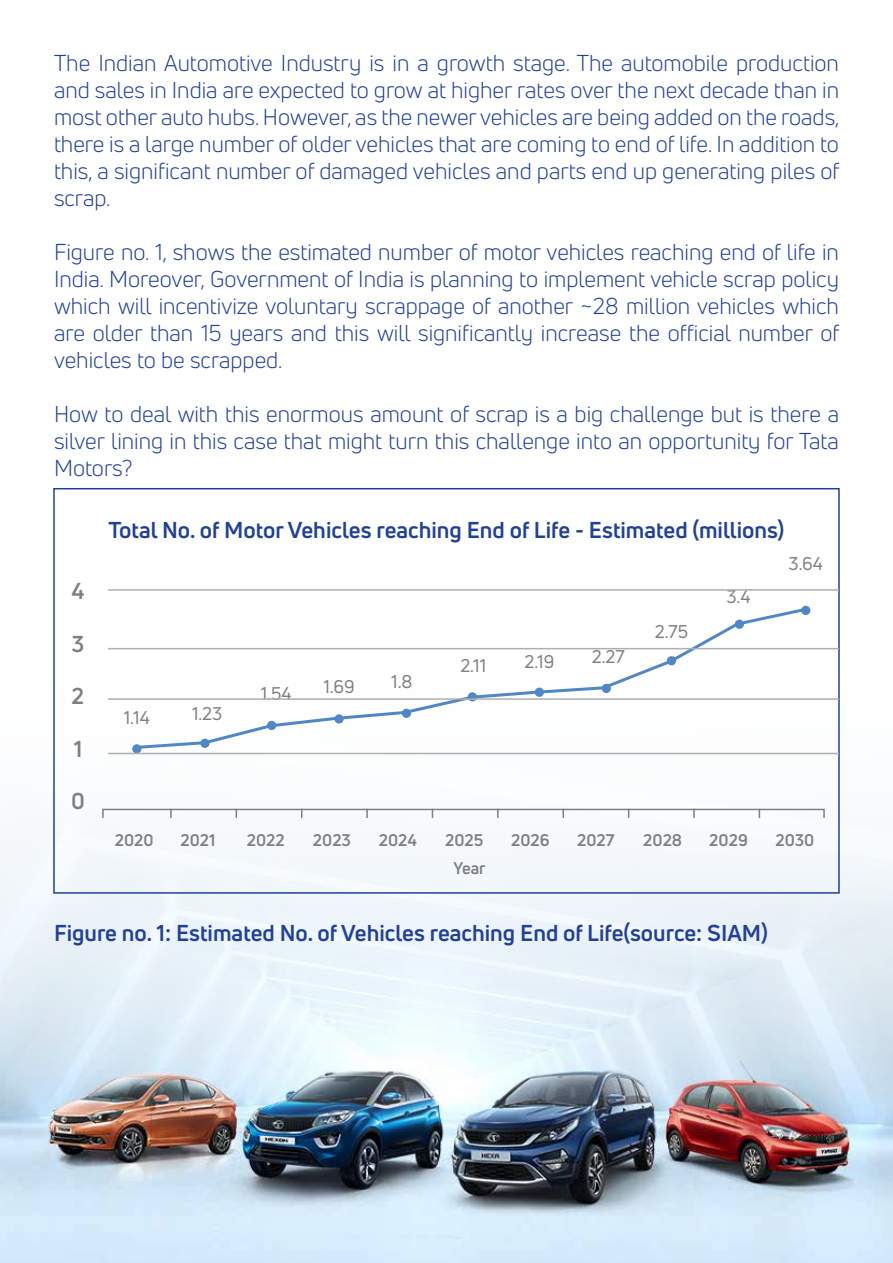
<style>
.page{position:relative;width:893px;height:1263px;background:#fff}
.page>*{position:absolute;margin:0;border:0;box-sizing:border-box;transform-origin:0 0}
.t1{font:22.5px/27px "Uni Neue";color:#21409a;text-align:justify}
.t2{font:700 22.5px "Uni Neue";color:#21409a}
.t3{font:700 22.5px "Uni Neue";color:#807f83}
.t4{font:18px "Uni Neue";color:#807f83}
.t5{font:700 16.5px/28.8px "Uni Neue";color:#807f83;text-align:center}
</style>
<div class="page">
<img style="left:0;top:605px;width:893px;height:658px">
<div style="left:53px;top:488px;width:787px;height:406px;border:2px solid #21409a"></div>
<div style="left:102px;top:809px;width:723px;height:10px;border:2px solid #807f83"></div>
<svg style="left:170px;top:809px;width:2px;height:9px"></svg>
<svg style="left:366px;top:809px;width:2px;height:9px"></svg>
<svg style="left:497px;top:809px;width:2px;height:9px"></svg>
<svg style="left:562px;top:809px;width:2px;height:9px"></svg>
<svg style="left:693px;top:809px;width:2px;height:9px"></svg>
<svg style="left:134px;top:606px;width:674px;height:144px"></svg>
<div style="left:132px;top:744px;width:9px;height:9px;background:#5087c7;border-radius:50%"></div>
<div style="left:200px;top:739px;width:10px;height:9px;background:#5087c7;border-radius:50%"></div>
<div style="left:267px;top:721px;width:9px;height:9px;background:#5087c7;border-radius:50%"></div>
<div style="left:334px;top:714px;width:10px;height:9px;background:#5087c7;border-radius:50%"></div>
<div style="left:402px;top:709px;width:9px;height:9px;background:#5087c7;border-radius:50%"></div>
<div style="left:468px;top:692px;width:9px;height:9px;background:#5087c7;border-radius:50%"></div>
<div style="left:535px;top:688px;width:9px;height:9px;background:#5087c7;border-radius:50%"></div>
<div style="left:602px;top:684px;width:9px;height:9px;background:#5087c7;border-radius:50%"></div>
<div style="left:667px;top:656px;width:9px;height:9px;background:#5087c7;border-radius:50%"></div>
<div style="left:735px;top:620px;width:9px;height:9px;background:#5087c7;border-radius:50%"></div>
<div style="left:801px;top:606px;width:9px;height:9px;background:#5087c7;border-radius:50%"></div>
<hr style="left:108px;top:589px;width:731px;height:2px;background:#adafb2">
<hr style="left:108px;top:648px;width:731px;height:1px;background:#adafb2">
<hr style="left:108px;top:698px;width:731px;height:2px;background:#adafb2">
<hr style="left:108px;top:753px;width:731px;height:1px;background:#adafb2">
<p class="t1" style="left:54px;top:49px;width:787px">The Indian Automotive Industry is in a growth stage. The automobile production and sales in India are expected to grow at higher rates over the next decade than in most other auto hubs. However, as the newer vehicles are being added on the roads, there is a large number of older vehicles that are coming to end of life. In addition to this, a significant number of damaged vehicles and parts end up generating piles of scrap.</p>
<p class="t1" style="left:54px;top:238px;width:787px">Figure no. 1, shows the estimated number of motor vehicles reaching end of life in India. Moreover, Government of India is planning to implement vehicle scrap policy which will incentivize voluntary scrappage of another ~28 million vehicles which are older than 15 years and this will significantly increase the official number of vehicles to be scrapped.</p>
<p class="t1" style="left:54px;top:400px;width:786px">How to deal with this enormous amount of scrap is a big challenge but is there a silver lining in this case that might turn this challenge into an opportunity for Tata Motors?</p>
<p class="t2" style="left:109px;top:516px;width:677px">Total No. of Motor Vehicles reaching End of Life - Estimated (millions)</p>
<p class="t3" style="left:71px;top:577px;width:14px">4</p>
<p class="t3" style="left:72px;top:629px;width:14px">3</p>
<p class="t3" style="left:72px;top:682px;width:14px">2</p>
<p class="t3" style="left:74px;top:734px;width:10px">1</p>
<p class="t3" style="left:71px;top:787px;width:15px">0</p>
<p class="t4" style="left:124px;top:706px;width:27px">1.14</p>
<p class="t4" style="left:192px;top:702px;width:32px">1.23</p>
<p class="t4" style="left:261px;top:682px;width:32px">1.54</p>
<p class="t4" style="left:323px;top:675px;width:33px">1.69</p>
<p class="t4" style="left:391px;top:671px;width:23px">1.8</p>
<p class="t4" style="left:460px;top:654px;width:27px">2.11</p>
<p class="t4" style="left:524px;top:650px;width:31px">2.19</p>
<p class="t4" style="left:592px;top:645px;width:35px">2.27</p>
<p class="t4" style="left:655px;top:620px;width:35px">2.75</p>
<p class="t4" style="left:726px;top:586px;width:25px">3.4</p>
<p class="t4" style="left:789px;top:553px;width:36px">3.64</p>
<p class="t5" style="left:115px;top:825px;width:40px">2020</p>
<p class="t5" style="left:181px;top:825px;width:36px">2021</p>
<p class="t5" style="left:247px;top:825px;width:39px">2022</p>
<p class="t5" style="left:313px;top:825px;width:40px">2023</p>
<p class="t5" style="left:379px;top:825px;width:40px">2024</p>
<p class="t5" style="left:445px;top:825px;width:42px">2025<br>Year</p>
<p class="t5" style="left:511px;top:825px;width:40px">2026</p>
<p class="t5" style="left:577px;top:825px;width:39px">2027</p>
<p class="t5" style="left:643px;top:825px;width:40px">2028</p>
<p class="t5" style="left:709px;top:825px;width:40px">2029</p>
<p class="t5" style="left:775px;top:825px;width:40px">2030</p>
<p class="t2" style="left:54px;top:918px;width:716px">Figure no. 1: Estimated No. of Vehicles reaching End of Life(source: SIAM)</p>
</div>
